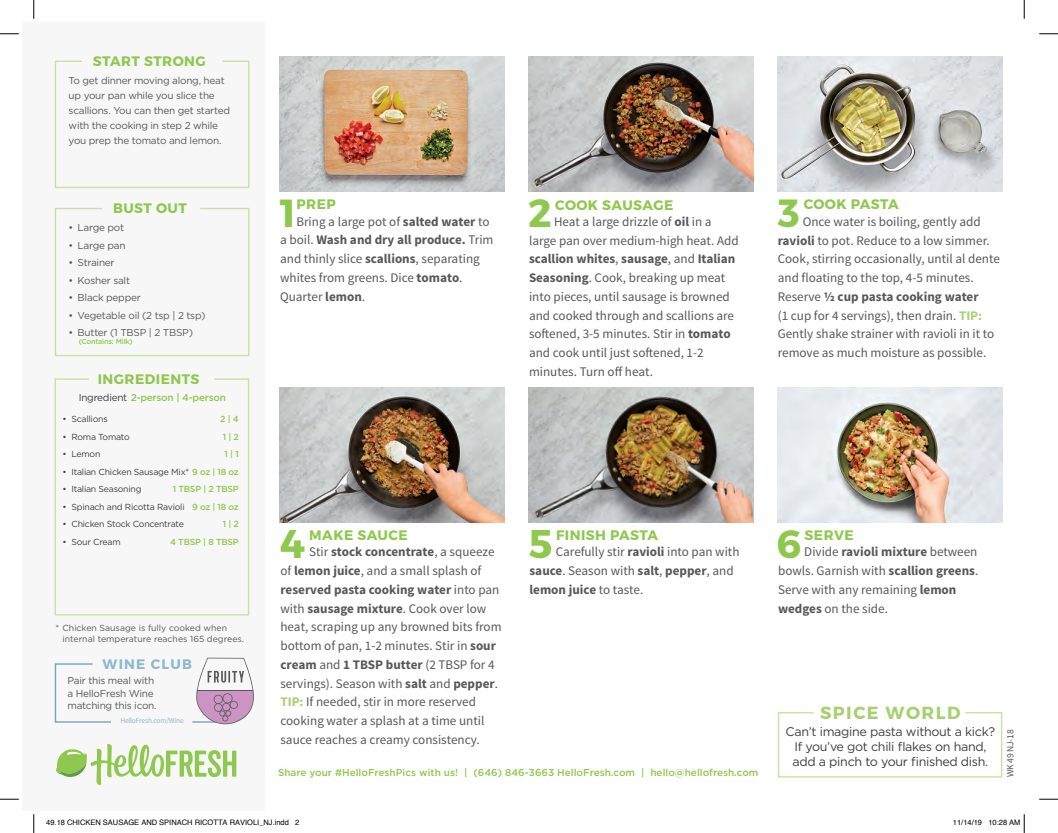
<style>
.page{position:relative;width:1058px;height:833px;background:#fff}
.page>*{position:absolute;margin:0;border:0;box-sizing:border-box;transform-origin:0 0}
.t1{font:700 40px "Montserrat";color:#8fc84e}
.t2{font:700 39.88px "Montserrat";color:#8fc84e}
.t3{font:700 39.25px "Montserrat";color:#8fc84e}
.t4{font:700 39.12px "Montserrat";color:#8fc84e}
.t5{font:700 17.5px "Montserrat";letter-spacing:.085em;color:#a6d170}
.t6{font:700 13.75px "Montserrat";letter-spacing:.035em;color:#8fc84e}
.t7{font:700 13.75px "Montserrat";letter-spacing:.085em;color:#8eb9cc}
.t8{font:13.12px/18.8px "Source Sans Pro";color:#57585a}
.t9{font:12.5px/15px "Gotham";letter-spacing:-.025em;color:#3e3e3f;text-align:center}
.t10{font:10px/15px "Gotham";letter-spacing:-.025em;color:#57585a}
.t11{font:500 10px "Gotham";color:#8fc84e}
.t12{font:500 10px "Gotham";letter-spacing:-.025em;color:#8fc84e}
.t13{font:9.62px "Source Sans Pro";letter-spacing:-.025em;color:#57585a}
.t14{font:8.75px "Gotham";letter-spacing:-.025em;color:#3e3e3f}
.t15{font:8.75px/10.5px "Gotham";color:#57585a}
.t16{font:500 8.75px/17.5px "Gotham";letter-spacing:-.025em;color:#8fc84e;text-align:justify}
.t17{font:7.5px "Helvetica";color:#000}
.t18{font:7.5px "Source Sans Pro";letter-spacing:-.025em;color:#8eb9cc}
.t19{font:500 7.25px "Gotham";letter-spacing:-.025em;color:#8fc84e}
.s1{font-weight:700}
.s2{font-weight:700;color:#a6d170}
.s3{font-weight:400;color:#3e3e3f}
.s4{font-weight:500;color:#8fc84e}
</style>
<div class="page">
<div style="left:23px;top:23px;width:241px;height:787px;background:#f7f7f8"></div>
<svg style="left:54px;top:207px;width:196px;height:150px"></svg>
<svg style="left:54px;top:60px;width:196px;height:128px"></svg>
<svg style="left:54px;top:663px;width:57px;height:60px"></svg>
<svg style="left:56px;top:744px;width:180px;height:40px"></svg>
<svg style="left:54px;top:378px;width:196px;height:238px"></svg>
<svg style="left:777px;top:712px;width:226px;height:66px"></svg>
<svg style="left:193px;top:657px;width:61px;height:68px"></svg>
<svg style="left:0;top:33px;width:19px;height:2px"></svg>
<svg style="left:1039px;top:33px;width:19px;height:2px"></svg>
<svg style="left:0;top:798px;width:19px;height:2px"></svg>
<svg style="left:1039px;top:798px;width:19px;height:2px"></svg>
<svg style="left:33px;top:0;width:2px;height:19px"></svg>
<svg style="left:33px;top:814px;width:2px;height:19px"></svg>
<svg style="left:1023px;top:0;width:2px;height:19px"></svg>
<svg style="left:1023px;top:814px;width:2px;height:19px"></svg>
<img style="left:529px;top:387px;width:225px;height:135px">
<img style="left:280px;top:387px;width:225px;height:135px">
<img style="left:777px;top:387px;width:225px;height:135px">
<img style="left:280px;top:56px;width:225px;height:135px">
<img style="left:529px;top:56px;width:225px;height:135px">
<img style="left:777px;top:56px;width:225px;height:135px">
<p class="t6" style="left:93px;top:52px;width:114px">START STRONG</p>
<p class="t10" style="left:69px;top:72px;width:163px">To get dinner moving along, heat up your pan while you slice the scallions. You can then get started with the cooking in step 2 while you prep the tomato and lemon.</p>
<p class="t6" style="left:113px;top:199px;width:75px">BUST OUT</p>
<p class="t6" style="left:555px;top:197px;width:120px">COOK SAUSAGE</p>
<p class="t6" style="left:803px;top:196px;width:96px">COOK PASTA</p>
<h3 class="t4" style="left:280px;top:189px;width:18px">1</h3>
<h3 class="t3" style="left:528px;top:189px;width:25px">2</h3>
<h3 class="t3" style="left:778px;top:189px;width:23px">3</h3>
<p class="t6" style="left:296px;top:196px;width:41px">PREP</p>
<p class="t8" style="left:280px;top:212px;width:215px;text-indent:16px">Bring a large pot of <span class="s1">salted water</span> to a boil. <span class="s1">Wash and dry all produce.</span> Trim and thinly slice <span class="s1">scallions</span>, separating whites from greens. Dice <span class="s1">tomato</span>.<br>Quarter <span class="s1">lemon</span>.</p>
<p class="t8" style="left:529px;top:212px;width:211px;text-indent:25px">Heat a large drizzle of <span class="s1">oil</span> in a large pan over medium-high heat. Add <span class="s1">scallion whites</span>, <span class="s1">sausage</span>, and <span class="s1">Italian Seasoning</span>. Cook, breaking up meat into pieces, until sausage is browned and cooked through and scallions are softened, 3-5 minutes. Stir in <span class="s1">tomato </span>and cook until just softened, 1-2 minutes. Turn off heat.</p>
<p class="t8" style="left:777px;top:212px;width:224px;text-indent:25px">Once water is boiling, gently add <span class="s1">ravioli</span> to pot. Reduce to a low simmer.<br>Cook, stirring occasionally, until al dente and floating to the top, 4-5 minutes.<br>Reserve <span class="s1">½ cup pasta cooking water<br></span>(1 cup for 4 servings), then drain. <span class="s2">TIP:<br></span>Gently shake strainer with ravioli in it to remove as much moisture as possible.</p>
<p class="t10" style="left:69px;top:220px;width:57px">• Large pot</p>
<p class="t10" style="left:69px;top:237px;width:58px">• Large pan</p>
<p class="t10" style="left:69px;top:255px;width:47px">• Strainer</p>
<p class="t10" style="left:69px;top:272px;width:63px">• Kosher salt</p>
<p class="t10" style="left:69px;top:290px;width:74px">• Black pepper</p>
<p class="t10" style="left:69px;top:307px;width:138px">• Vegetable oil (2 tsp | 2 tsp)</p>
<p class="t10" style="left:69px;top:325px;width:126px">• Butter (1 TBSP | 2 TBSP)</p>
<p class="t19" style="left:79px;top:337px;width:55px">(Contains: Milk)</p>
<p class="t6" style="left:98px;top:370px;width:103px">INGREDIENTS</p>
<p class="t12" style="left:79px;top:390px;width:149px"><span class="s3">Ingredient</span> 2-person | 4-person</p>
<p class="t16" style="left:220px;top:410px;width:20px">2 | 4<br>1 | 2<br>1 | 1</p>
<p class="t16" style="left:170px;top:480px;width:70px;text-align:right">1 TBSP | 2 TBSP<br>9 oz | 18 oz<br>1 | 2<br>4 TBSP | 8 TBSP</p>
<p class="t14" style="left:62px;top:414px;width:47px">• Scallions</p>
<p class="t14" style="left:62px;top:431px;width:69px">• Roma Tomato</p>
<p class="t14" style="left:62px;top:449px;width:40px">• Lemon</p>
<p class="t14" style="left:62px;top:466px;width:178px">• Italian Chicken Sausage Mix* <span class="s4">9 oz | 18 oz</span></p>
<p class="t14" style="left:62px;top:484px;width:81px">• Italian Seasoning</p>
<p class="t14" style="left:62px;top:501px;width:124px">• Spinach and Ricotta Ravioli</p>
<p class="t14" style="left:62px;top:519px;width:123px">• Chicken Stock Concentrate</p>
<p class="t14" style="left:62px;top:536px;width:60px">• Sour Cream</p>
<p class="t15" style="left:62px;top:623px;width:183px;text-indent:-7px">* Chicken Sausage is fully cooked when internal temperature reaches 165 degrees.</p>
<p class="t7" style="left:103px;top:655px;width:91px">WINE CLUB</p>
<p class="t10" style="left:68px;top:674px;width:91px;line-height:12.5px">Pair this meal with a HelloFresh Wine matching this icon.</p>
<p class="t18" style="left:120px;top:716px;width:65px">HelloFresh.com/Wine</p>
<h1 class="t1" style="left:280px;top:519px;width:27px">4</h1>
<h2 class="t2" style="left:529px;top:519px;width:25px">5</h2>
<h3 class="t3" style="left:776px;top:520px;width:26px">6</h3>
<p class="t6" style="left:309px;top:527px;width:100px">MAKE SAUCE</p>
<p class="t6" style="left:556px;top:527px;width:103px">FINISH PASTA</p>
<p class="t6" style="left:804px;top:527px;width:51px">SERVE</p>
<p class="t8" style="left:280px;top:542px;width:223px;text-indent:29px">Stir <span class="s1">stock concentrate</span>, a squeeze of <span class="s1">lemon juice</span>, and a small splash of <span class="s1">reserved pasta cooking water</span> into pan with <span class="s1">sausage mixture</span>. Cook over low heat, scraping up any browned bits from bottom of pan, 1-2 minutes. Stir in <span class="s1">sour cream</span> and <span class="s1">1 TBSP butter</span> (2 TBSP for 4 servings). Season with <span class="s1">salt</span> and <span class="s1">pepper</span>.<br><span class="s2">TIP:</span> If needed, stir in more reserved cooking water a splash at a time until sauce reaches a creamy consistency.</p>
<p class="t8" style="left:529px;top:543px;width:211px;text-indent:26px">Carefully stir <span class="s1">ravioli</span> into pan with <span class="s1">sauce</span>. Season with <span class="s1">salt</span>, <span class="s1">pepper</span>, and <span class="s1">lemon juice</span> to taste.</p>
<p class="t8" style="left:778px;top:543px;width:202px;text-indent:26px">Divide <span class="s1">ravioli mixture</span> between bowls. Garnish with <span class="s1">scallion greens</span>.<br>Serve with any remaining <span class="s1">lemon wedges</span> on the side.</p>
<h3 class="t5" style="left:820px;top:701px;width:142px">SPICE WORLD</h3>
<p class="t9" style="left:785px;top:723px;width:211px">Can’t imagine pasta without a kick?<br>If you’ve got chili flakes on hand, add a pinch to your finished dish.</p>
<p class="t11" style="left:278px;top:766px;width:482px">Share your #HelloFreshPics with us! | (646) 846-3663 HelloFresh.com | hello@hellofresh.com</p>
<p class="t13" style="left:1004px;top:776px;width:49px;rotate:-90deg">WK 49 NJ-18</p>
<p class="t17" style="left:46px;top:817px;width:254px">49.18 CHICKEN SAUSAGE AND SPINACH RICOTTA RAVIOLI_NJ.indd 2</p>
<p class="t17" style="left:953px;top:817px;width:69px">11/14/19 10:28 AM</p>
</div>
